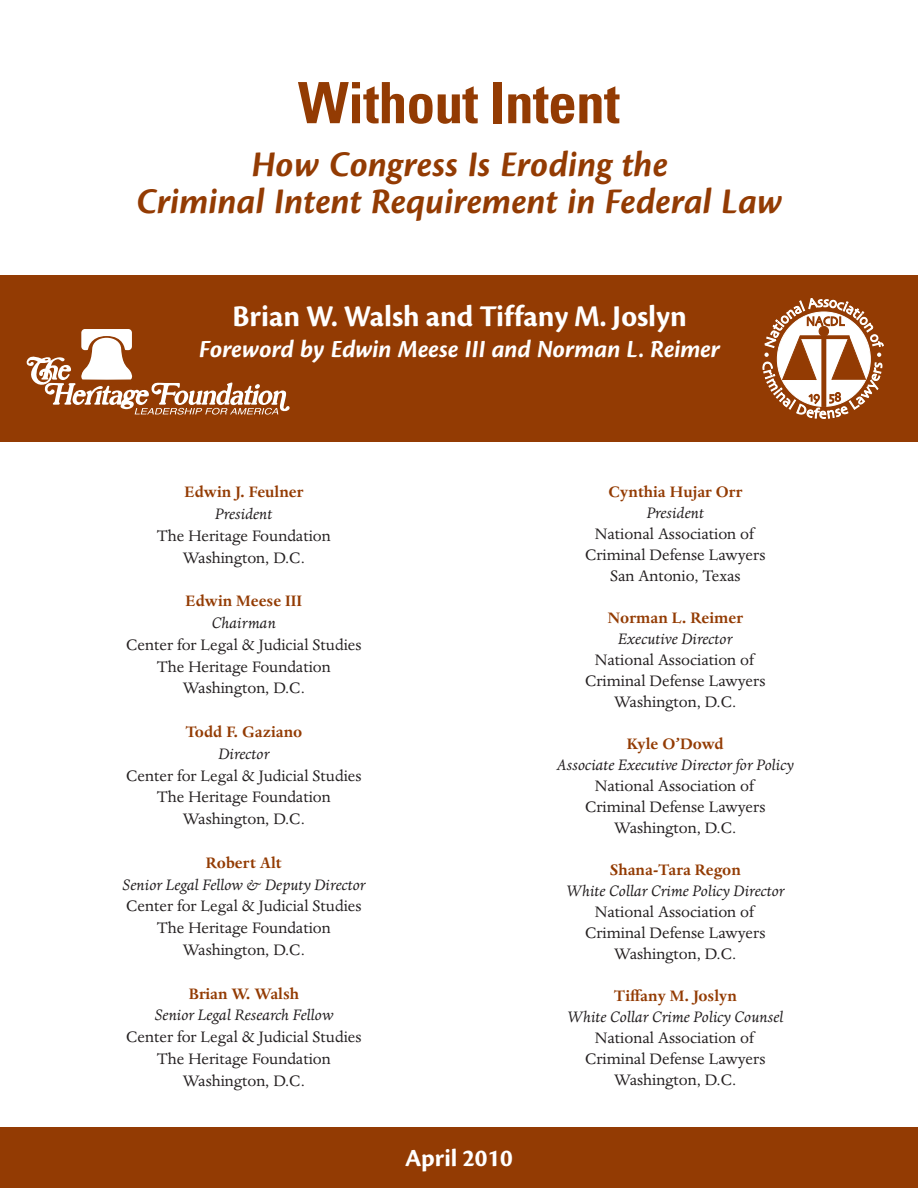
<style>
.page{position:relative;width:918px;height:1188px;background:#fff}
.page>*{position:absolute;margin:0;border:0;box-sizing:border-box;transform-origin:0 0}
.t1{font:700 condensed 57px "Univers LT Std";letter-spacing:-.01em;color:#933b03}
.t2{font:37.5px/37.5px "Cronos Pro Bold Disp It";letter-spacing:.01em;color:#933b03;text-align:center}
.t3{font:31.35px "Cronos Pro Bold Subh";color:#fff}
.t4{font:25.65px "Cronos Pro Bold Subh It";color:#fff}
.t5{font:25.65px "Cronos Pro Bold Subh";color:#fff}
.t6{font:17.55px/21px "Dante MT Std";color:#231f20;text-align:center}
.t7{font:italic 17.55px "Dante MT Std";color:#231f20}
.t8{font:700 17.55px "Dante MT Std";color:#933b03}
</style>
<div class="page">
<div style="left:0;top:1127px;width:918px;height:61px;background:#933b03"></div>
<div style="left:0;top:275px;width:918px;height:167px;background:#933b03"></div>
<svg style="left:27px;top:329px;width:263px;height:86px"></svg>
<svg style="left:763px;top:298px;width:121px;height:121px"></svg>
<h1 class="t1" style="left:298px;top:68px;width:323px">Without Intent</h1>
<h2 class="t2" style="left:137px;top:146px;width:648px">How Congress Is Eroding the<br>Criminal Intent Requirement in Federal Law</h2>
<h3 class="t3" style="left:233px;top:299px;width:456px">Brian W. Walsh and Tiffany M. Joslyn</h3>
<h3 class="t4" style="left:199px;top:334px;width:522px">Foreword by Edwin Meese III and Norman L. Reimer</h3>
<p class="t8" style="left:185px;top:483px;width:120px">Edwin J. Feulner</p>
<p class="t7" style="left:215px;top:504px;width:59px">President</p>
<p class="t6" style="left:157px;top:525px;width:175px;line-height:21.8px">The Heritage Foundation<br>Washington, D.C.</p>
<p class="t8" style="left:185px;top:592px;width:118px">Edwin Meese III</p>
<p class="t7" style="left:212px;top:613px;width:66px">Chairman</p>
<p class="t6" style="left:126px;top:634px;width:237px;line-height:21.8px">Center for Legal &amp; Judicial Studies<br>The Heritage Foundation<br>Washington, D.C.</p>
<p class="t8" style="left:185px;top:722px;width:119px">Todd F. Gaziano</p>
<p class="t7" style="left:218px;top:744px;width:52px">Director</p>
<p class="t6" style="left:126px;top:765px;width:237px;line-height:21.8px">Center for Legal &amp; Judicial Studies<br>The Heritage Foundation<br>Washington, D.C.</p>
<p class="t8" style="left:206px;top:853px;width:77px">Robert Alt</p>
<p class="t7" style="left:122px;top:875px;width:245px">Senior Legal Fellow &amp; Deputy Director</p>
<p class="t6" style="left:126px;top:895px;width:237px;line-height:21.8px">Center for Legal &amp; Judicial Studies<br>The Heritage Foundation<br>Washington, D.C.</p>
<p class="t8" style="left:189px;top:984px;width:112px">Brian W. Walsh</p>
<p class="t7" style="left:154px;top:1006px;width:180px">Senior Legal Research Fellow</p>
<p class="t6" style="left:126px;top:1026px;width:237px;line-height:21.8px">Center for Legal &amp; Judicial Studies<br>The Heritage Foundation<br>Washington, D.C.</p>
<h3 class="t5" style="left:405px;top:1143px;width:109px">April 2010</h3>
<p class="t8" style="left:608px;top:482px;width:135px">Cynthia Hujar Orr</p>
<p class="t7" style="left:647px;top:503px;width:59px">President</p>
<p class="t6" style="left:585px;top:524px;width:182px">National Association of<br>Criminal Defense Lawyers<br>San Antonio, Texas</p>
<p class="t8" style="left:608px;top:609px;width:136px">Norman L. Reimer</p>
<p class="t7" style="left:618px;top:629px;width:116px">Executive Director</p>
<p class="t6" style="left:585px;top:650px;width:182px">National Association of<br>Criminal Defense Lawyers<br>Washington, D.C.</p>
<p class="t8" style="left:627px;top:735px;width:98px">Kyle O’Dowd</p>
<p class="t7" style="left:557px;top:755px;width:238px">Associate Executive Director for Policy</p>
<p class="t6" style="left:585px;top:776px;width:182px">National Association of<br>Criminal Defense Lawyers<br>Washington, D.C.</p>
<p class="t8" style="left:610px;top:861px;width:132px">Shana-Tara Regon</p>
<p class="t7" style="left:566px;top:881px;width:220px">White Collar Crime Policy Director</p>
<p class="t6" style="left:585px;top:902px;width:182px">National Association of<br>Criminal Defense Lawyers<br>Washington, D.C.</p>
<p class="t8" style="left:614px;top:987px;width:124px">Tiffany M. Joslyn</p>
<p class="t7" style="left:567px;top:1007px;width:218px">White Collar Crime Policy Counsel</p>
<p class="t6" style="left:585px;top:1028px;width:182px">National Association of<br>Criminal Defense Lawyers<br>Washington, D.C.</p>
</div>
